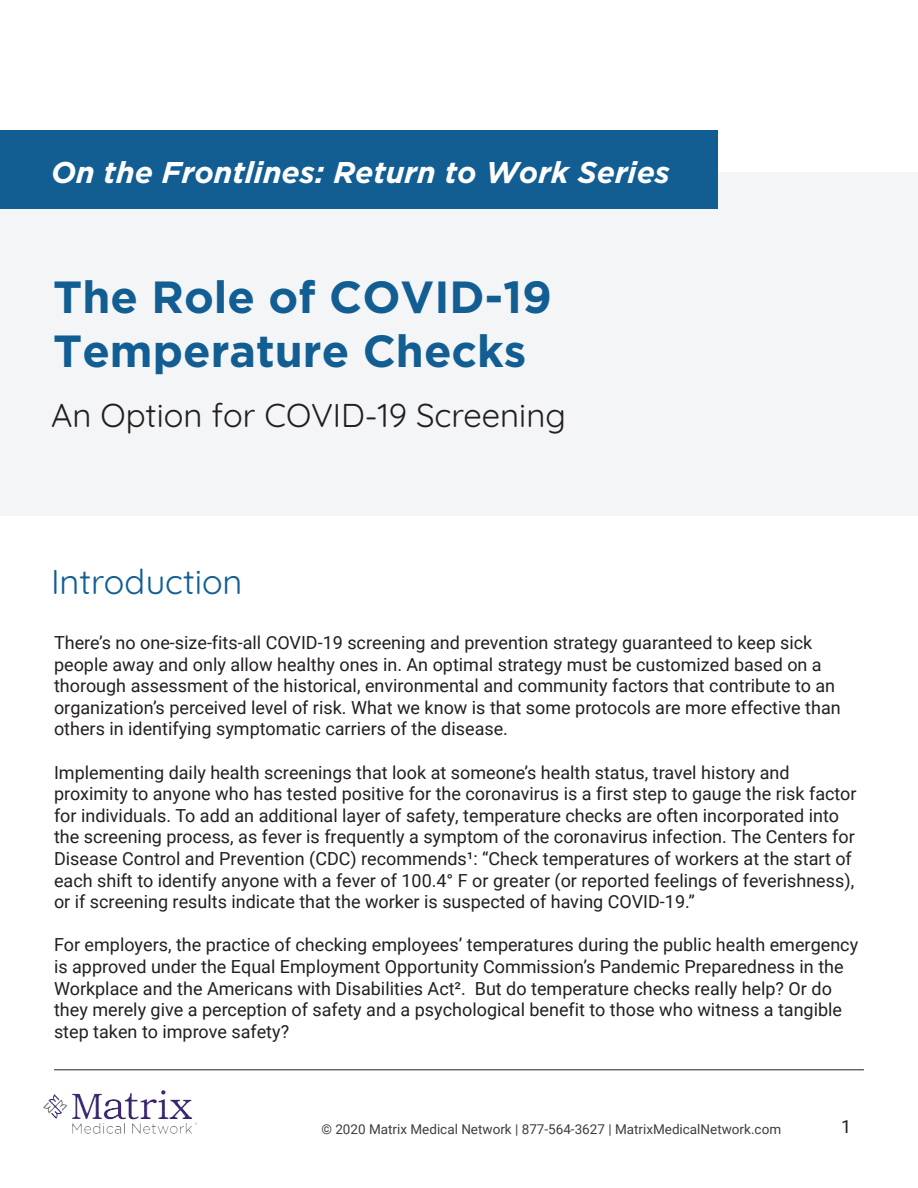
<style>
.page{position:relative;width:918px;height:1188px;background:#fff}
.page>*{position:absolute;margin:0;border:0;box-sizing:border-box;transform-origin:0 0}
.t1{font:700 45px/54px "Gotham";color:#125e93}
.t2{font:300 34.5px "Quicksand";color:#125e93}
.t3{font:300 33px "Quicksand";color:#231f20}
.t4{font:italic 700 30px "Gotham";color:#fff}
.t5{font:18px/21.6px "Roboto";color:#231f20}
.t6{font:13.5px "Roboto";color:#3e3e3f}
</style>
<div class="page">
<div style="left:0;top:172px;width:918px;height:343px;background:#f4f5f6"></div>
<div style="left:0;top:130px;width:718px;height:79px;background:#125e93"></div>
<img style="left:43px;top:1090px;width:154px;height:44px">
<hr style="left:54px;top:1070px;width:810px;height:1px;background:#211e1e">
<h3 class="t4" style="left:51px;top:155px;width:620px">On the Frontlines: Return to Work Series</h3>
<h1 class="t1" style="left:53px;top:269px;width:500px">The Role of COVID-19<br>Temperature Checks</h1>
<h3 class="t3" style="left:51px;top:390px;width:516px">An Option for COVID-19 Screening</h3>
<h2 class="t2" style="left:51px;top:555px;width:193px">Introduction</h2>
<p class="t5" style="left:54px;top:631px;width:788px">There’s no one-size-fits-all COVID-19 screening and prevention strategy guaranteed to keep sick people away and only allow healthy ones in. An optimal strategy must be customized based on a thorough assessment of the historical, environmental and community factors that contribute to an organization’s perceived level of risk. What we know is that some protocols are more effective than others in identifying symptomatic carriers of the disease.</p>
<p class="t5" style="left:54px;top:761px;width:804px">Implementing daily health screenings that look at someone’s health status, travel history and proximity to anyone who has tested positive for the coronavirus is a first step to gauge the risk factor for individuals. To add an additional layer of safety, temperature checks are often incorporated into the screening process, as fever is frequently a symptom of the coronavirus infection. The Centers for Disease Control and Prevention (CDC) recommends¹: “Check temperatures of workers at the start of each shift to identify anyone with a fever of 100.4° F or greater (or reported feelings of feverishness), or if screening results indicate that the worker is suspected of having COVID-19.”</p>
<p class="t5" style="left:54px;top:934px;width:806px">For employers, the practice of checking employees’ temperatures during the public health emergency is approved under the Equal Employment Opportunity Commission’s Pandemic Preparedness in the Workplace and the Americans with Disabilities Act². But do temperature checks really help? Or do they merely give a perception of safety and a psychological benefit to those who witness a tangible step taken to improve safety?</p>
<p class="t6" style="left:321px;top:1120px;width:461px">© 2020 Matrix Medical Network | 877-564-3627 | MatrixMedicalNetwork.com</p>
<p class="t5" style="left:841px;top:1116px;width:12px">1</p>
</div>
